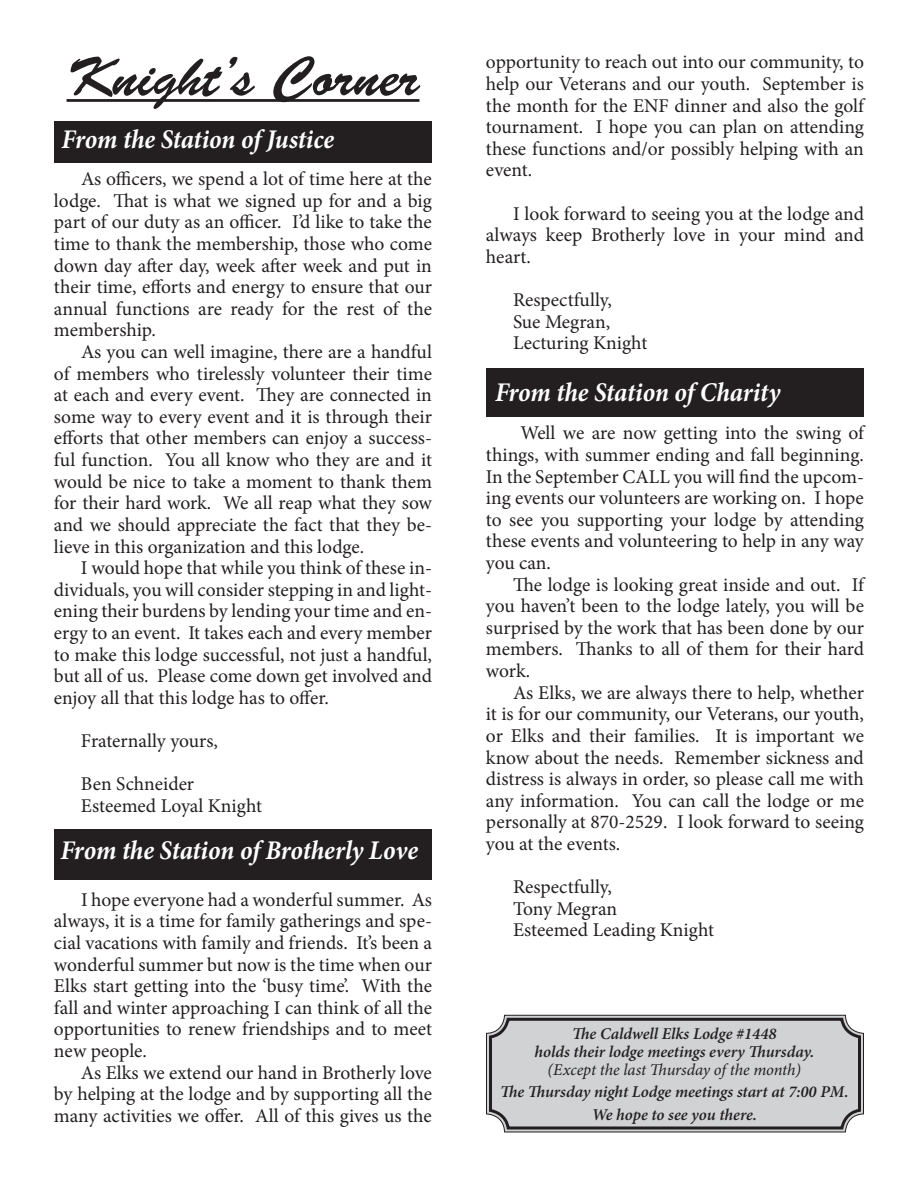
<style>
.page{position:relative;width:918px;height:1188px;background:#fff}
.page>*{position:absolute;margin:0;border:0;box-sizing:border-box;transform-origin:0 0}
.t1{font:55.5px "Brush Script Std";color:#231f20}
.t2{font:italic 700 27px "Minion Pro";letter-spacing:-.005em;color:#fff;scale:.94 1}
.t3{font:19.5px/21.6px "Minion Pro";color:#231f20;text-align:justify}
.t4{font:italic 600 16.5px "Minion Pro";color:#231f20}
.t5{font:italic 16.5px "Minion Pro";letter-spacing:-.005em;color:#231f20}
</style>
<div class="page">
<hr style="left:67px;top:99px;width:352px;height:3px;background:#231f20">
<div style="left:486px;top:368px;width:378px;height:49px;background:#231f20"></div>
<div style="left:54px;top:121px;width:378px;height:41px;background:#231f20"></div>
<div style="left:54px;top:829px;width:378px;height:51px;background:#231f20"></div>
<svg style="left:486px;top:1014px;width:378px;height:119px;background:#c9cacc"></svg>
<div style="left:489px;top:1018px;width:372px;height:111px;border:3px solid #231f20;border-radius:18px"></div>
<p class="t1" style="left:67px;top:46px;width:354px">Knight’s Corner</p>
<p class="t2" style="left:62px;top:120px;width:292px">From the Station of Justice</p>
<p class="t3" style="left:54px;top:168px;width:380px;text-indent:27px">As officers, we spend a lot of time here at the lodge. That is what we signed up for and a big part of our duty as an officer. I’d like to take the time to thank the membership, those who come down day after day, week after week and put in their time, efforts and energy to ensure that our annual functions are ready for the rest of the membership.</p>
<p class="t3" style="left:54px;top:341px;width:380px;text-indent:27px">As you can well imagine, there are a handful of members who tirelessly volunteer their time at each and every event. They are connected in some way to every event and it is through their efforts that other members can enjoy a success&shy;ful function. You all know who they are and it would be nice to take a moment to thank them for their hard work. We all reap what they sow and we should appreciate the fact that they be&shy;lieve in this organization and this lodge.</p>
<p class="t3" style="left:54px;top:557px;width:380px;text-indent:27px">I would hope that while you think of these in&shy;dividuals, you will consider stepping in and light&shy;ening their burdens by lending your time and en&shy;ergy to an event. It takes each and every member to make this lodge successful, not just a handful, but all of us. Please come down get involved and enjoy all that this lodge has to offer.</p>
<p class="t3" style="left:81px;top:730px;width:138px">Fraternally yours,</p>
<p class="t3" style="left:81px;top:773px;width:115px">Ben Schneider</p>
<p class="t3" style="left:81px;top:795px;width:183px">Esteemed Loyal Knight</p>
<p class="t2" style="left:60px;top:831px;width:382px">From the Station of Brotherly Love</p>
<p class="t3" style="left:54px;top:889px;width:380px;text-indent:27px">I hope everyone had a wonderful summer. As always, it is a time for family gatherings and spe&shy;cial vacations with family and friends. It’s been a wonderful summer but now is the time when our Elks start getting into the ‘busy time’. With the fall and winter approaching I can think of all the opportunities to renew friendships and to meet new people.</p>
<p class="t3" style="left:54px;top:1062px;width:379px;text-indent:27px">As Elks we extend our hand in Brotherly love by helping at the lodge and by supporting all the many activities we offer. All of this gives us the</p>
<p class="t3" style="left:486px;top:51px;width:380px">opportunity to reach out into our community, to help our Veterans and our youth. September is the month for the ENF dinner and also the golf tournament. I hope you can plan on attending these functions and/or possibly helping with an event.</p>
<p class="t3" style="left:486px;top:203px;width:380px;text-indent:27px">I look forward to seeing you at the lodge and always keep Brotherly love in your mind and heart.</p>
<p class="t3" style="left:513px;top:289px;width:100px">Respectfully,</p>
<p class="t3" style="left:513px;top:311px;width:99px">Sue Megran,</p>
<p class="t3" style="left:513px;top:332px;width:136px">Lecturing Knight</p>
<p class="t2" style="left:495px;top:373px;width:305px">From the Station of Charity</p>
<p class="t3" style="left:486px;top:422px;width:380px;text-indent:34px">Well we are now getting into the swing of things, with summer ending and fall beginning.<br>In the September CALL you will find the upcom&shy;ing events our volunteers are working on. I hope to see you supporting your lodge by attending these events and volunteering to help in any way you can.</p>
<p class="t3" style="left:486px;top:574px;width:380px;text-indent:27px">The lodge is looking great inside and out. If you haven’t been to the lodge lately, you will be surprised by the work that has been done by our members. Thanks to all of them for their hard work.</p>
<p class="t3" style="left:486px;top:682px;width:380px;text-indent:27px">As Elks, we are always there to help, whether it is for our community, our Veterans, our youth, or Elks and their families. It is important we know about the needs. Remember sickness and distress is always in order, so please call me with any information. You can call the lodge or me personally at 870-2529. I look forward to seeing you at the events.</p>
<p class="t3" style="left:513px;top:876px;width:100px">Respectfully,</p>
<p class="t3" style="left:513px;top:898px;width:106px">Tony Megran</p>
<p class="t3" style="left:513px;top:919px;width:203px">Esteemed Leading Knight</p>
<p class="t4" style="left:572px;top:1022px;width:206px">The Caldwell Elks Lodge #1448</p>
<p class="t4" style="left:535px;top:1040px;width:281px">holds their lodge meetings every Thursday.</p>
<p class="t5" style="left:548px;top:1058px;width:255px">(Except the last Thursday of the month)</p>
<p class="t4" style="left:500px;top:1081px;width:350px">The Thursday night Lodge meetings start at 7:00 PM.</p>
<p class="t4" style="left:592px;top:1103px;width:167px">We hope to see you there.</p>
</div>
